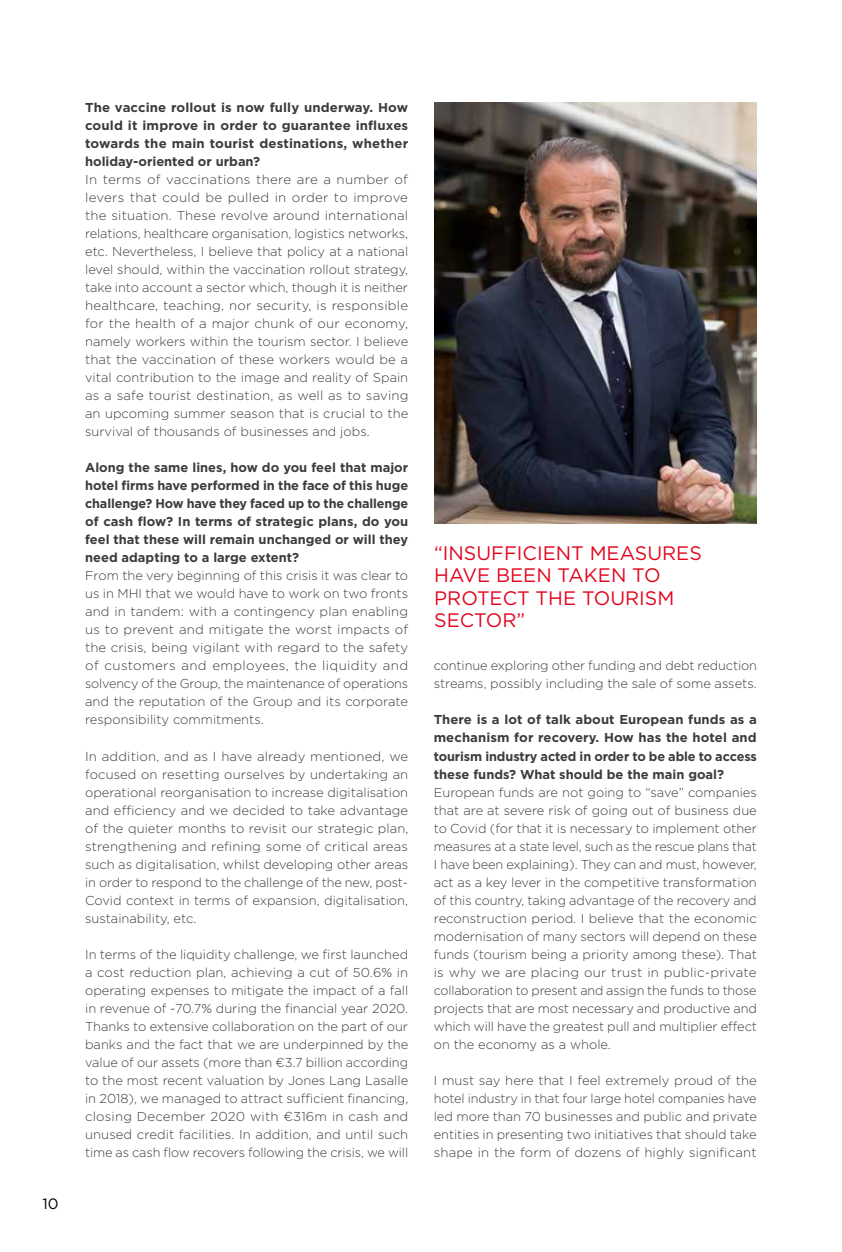
<style>
.page{position:relative;width:842px;height:1252px;background:#fff}
.page>*{position:absolute;margin:0;border:0;box-sizing:border-box;transform-origin:0 0}
.t1{font:19.5px/22.5px "Gotham";color:#e3051e}
.t2{font:15px "Gotham";color:#000}
.t3{font:300 12.9px/18px "Gotham";color:#3c3c3b;text-align:justify}
.t4{font:700 12.9px/18px "Gotham";color:#3c3c3b;text-align:justify}
</style>
<div class="page">
<img style="left:434px;top:102px;width:322px;height:421px">
<p class="t2" style="left:43px;top:1194px;width:18px">10</p>
<p class="t4" style="left:85px;top:99px;width:324px">The vaccine rollout is now fully underway. How could it improve in order to guarantee influxes towards the main tourist destinations, whether holiday-oriented or urban?</p>
<p class="t3" style="left:85px;top:170px;width:324px">In terms of vaccinations there are a number of levers that could be pulled in order to improve the situation. These revolve around international relations, healthcare organisation, logistics networks, etc. Nevertheless, I believe that policy at a national level should, within the vaccination rollout strategy, take into account a sector which, though it is neither healthcare, teaching, nor security, is responsible for the health of a major chunk of our economy, namely workers within the tourism sector. I believe that the vaccination of these workers would be a vital contribution to the image and reality of Spain as a safe tourist destination, as well as to saving an upcoming summer season that is crucial to the survival of thousands of businesses and jobs.</p>
<p class="t4" style="left:85px;top:459px;width:324px">Along the same lines, how do you feel that major hotel firms have performed in the face of this huge challenge? How have they faced up to the challenge of cash flow? In terms of strategic plans, do you feel that these will remain unchanged or will they need adapting to a large extent?</p>
<p class="t3" style="left:85px;top:566px;width:324px">From the very beginning of this crisis it was clear to us in MHI that we would have to work on two fronts and in tandem: with a contingency plan enabling us to prevent and mitigate the worst impacts of the crisis, being vigilant with regard to the safety of customers and employees, the liquidity and solvency of the Group, the maintenance of operations and the reputation of the Group and its corporate responsibility commitments.</p>
<p class="t3" style="left:85px;top:746px;width:324px">In addition, and as I have already mentioned, we focused on resetting ourselves by undertaking an operational reorganisation to increase digitalisation and efficiency and we decided to take advantage of the quieter months to revisit our strategic plan, strengthening and refining some of critical areas such as digitalisation, whilst developing other areas in order to respond to the challenge of the new, post-Covid context in terms of expansion, digitalisation, sustainability, etc.</p>
<p class="t3" style="left:85px;top:944px;width:324px">In terms of the liquidity challenge, we first launched a cost reduction plan, achieving a cut of 50.6% in operating expenses to mitigate the impact of a fall in revenue of -70.7% during the financial year 2020.<br>Thanks to extensive collaboration on the part of our banks and the fact that we are underpinned by the value of our assets (more than €3.7 billion according to the most recent valuation by Jones Lang Lasalle in 2018), we managed to attract sufficient financing, closing December 2020 with €316m in cash and unused credit facilities. In addition, and until such time as cash flow recovers following the crisis, we will</p>
<h1 class="t1" style="left:434px;top:541px;width:269px">“INSUFFICIENT MEASURES<br>HAVE BEEN TAKEN TO<br>PROTECT THE TOURISM<br>SECTOR”</h1>
<p class="t3" style="left:433px;top:656px;width:324px">continue exploring other funding and debt reduction streams, possibly including the sale of some assets.</p>
<p class="t4" style="left:433px;top:711px;width:324px">There is a lot of talk about European funds as a mechanism for recovery. How has the hotel and tourism industry acted in order to be able to access these funds? What should be the main goal?</p>
<p class="t3" style="left:433px;top:782px;width:324px">European funds are not going to “save” companies that are at severe risk of going out of business due to Covid (for that it is necessary to implement other measures at a state level, such as the rescue plans that I have been explaining). They can and must, however, act as a key lever in the competitive transformation of this country, taking advantage of the recovery and reconstruction period. I believe that the economic modernisation of many sectors will depend on these funds (tourism being a priority among these). That is why we are placing our trust in public-private collaboration to present and assign the funds to those projects that are most necessary and productive and which will have the greatest pull and multiplier effect on the economy as a whole.</p>
<p class="t3" style="left:433px;top:1070px;width:324px">I must say here that I feel extremely proud of the hotel industry in that four large hotel companies have led more than 70 businesses and public and private entities in presenting two initiatives that should take shape in the form of dozens of highly significant</p>
</div>
